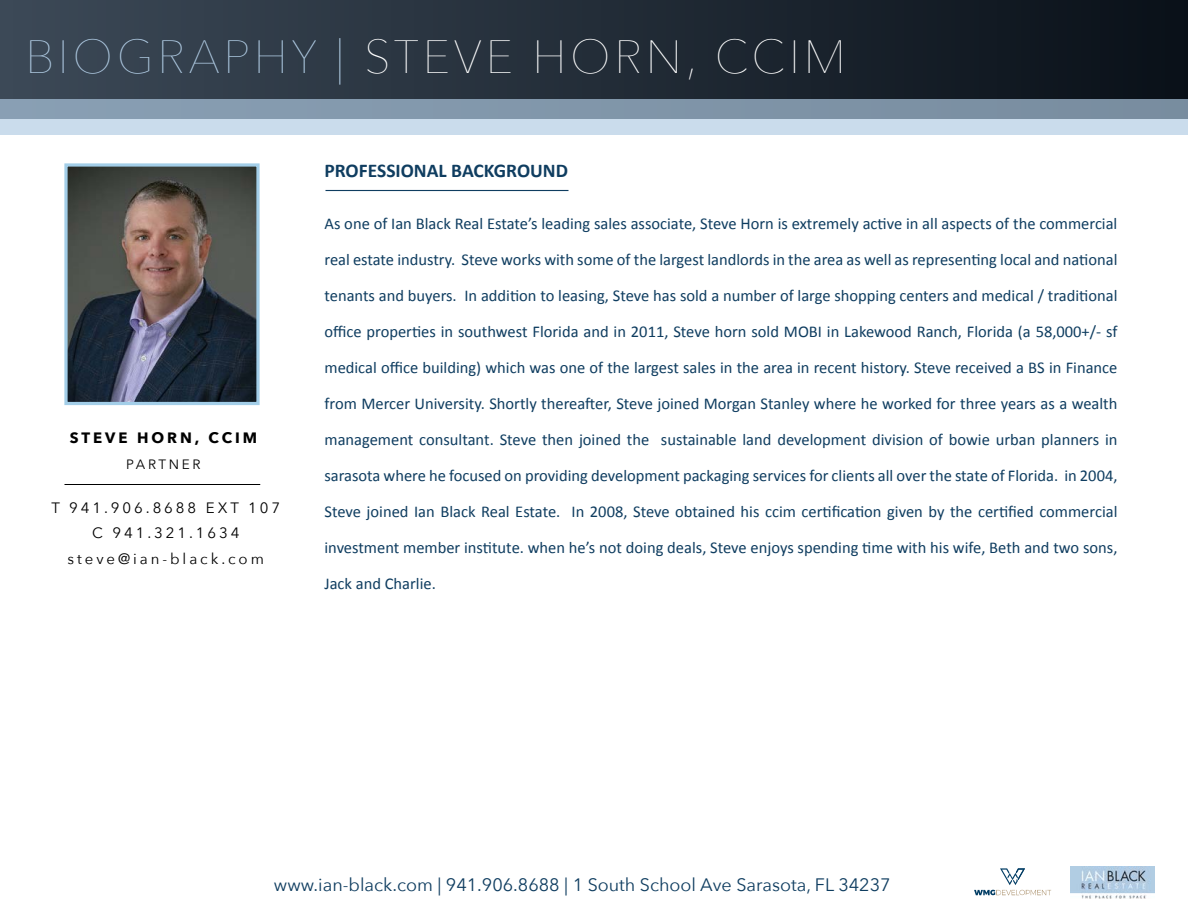
<style>
.page{position:relative;width:1188px;height:918px;background:#fff}
.page>*{position:absolute;margin:0;border:0;box-sizing:border-box;transform-origin:0 0}
.t1{font:200 46.5px "Avenir Next";letter-spacing:.08em;color:#fff}
.t2{font:700 19.5px "Calibri";color:#0f3d60}
.t3{font:18px "Avenir Next";color:#0f3d60}
.t4{font:16.5px/36px "Calibri";color:#0f3d60;text-align:justify}
.t5{font:15px/25.5px "Avenir Next";letter-spacing:.195em;color:#000;text-align:center}
.t6{font:700 15px "Avenir Next";letter-spacing:.195em;color:#000}
.t7{font:13.5px "Avenir Next";letter-spacing:.195em;color:#000}
.s1{color:#b0cbe3}
</style>
<div class="page">
<img style="left:68px;top:167px;width:188px;height:234px">
<div style="left:0;top:0;width:1188px;height:118px;background:linear-gradient(to right,#3c4957,#091119)"></div>
<hr style="left:326px;top:190px;width:242px;height:1px;background:#0f3d60">
<hr style="left:64px;top:484px;width:196px;height:1px;background:#000">
<svg style="left:0;top:100px;width:1188px;height:35px;background:#a2b5c7"></svg>
<div style="left:64px;top:163px;width:196px;height:242px;border:3px solid #a3cee8"></div>
<img style="left:1070px;top:866px;width:85px;height:32px">
<svg style="left:974px;top:868px;width:77px;height:28px"></svg>
<h1 class="t1" style="left:26px;top:18px;width:822px"><span class="s1">BIOGRAPHY |</span> STEVE HORN, CCIM</h1>
<p class="t6" style="left:70px;top:425px;width:189px">STEVE HORN, CCIM</p>
<p class="t7" style="left:126px;top:452px;width:76px">PARTNER</p>
<p class="t5" style="left:51px;top:494px;width:230px">T 941.906.8688 EXT 107<br>C 941.321.1634 steve@ian-black.com</p>
<p class="t2" style="left:324px;top:158px;width:245px">PROFESSIONAL BACKGROUND</p>
<p class="t4" style="left:324px;top:205px;width:795px">As one of Ian Black Real Estate’s leading sales associate, Steve Horn is extremely active in all aspects of the commercial real estate industry. Steve works with some of the largest landlords in the area as well as representing local and national tenants and buyers. In addition to leasing, Steve has sold a number of large shopping centers and medical / traditional office properties in southwest Florida and in 2011, Steve horn sold MOBI in Lakewood Ranch, Florida (a 58,000+/- sf medical office building) which was one of the largest sales in the area in recent history. Steve received a BS in Finance from Mercer University. Shortly thereafter, Steve joined Morgan Stanley where he worked for three years as a wealth management consultant. Steve then joined the sustainable land development division of bowie urban planners in sarasota where he focused on providing development packaging services for clients all over the state of Florida. in 2004, Steve joined Ian Black Real Estate. In 2008, Steve obtained his ccim certification given by the certified commercial investment member institute. when he’s not doing deals, Steve enjoys spending time with his wife, Beth and two sons, Jack and Charlie.</p>
<p class="t3" style="left:274px;top:869px;width:618px">www.ian-black.com | 941.906.8688 | 1 South School Ave Sarasota, FL 34237</p>
</div>
